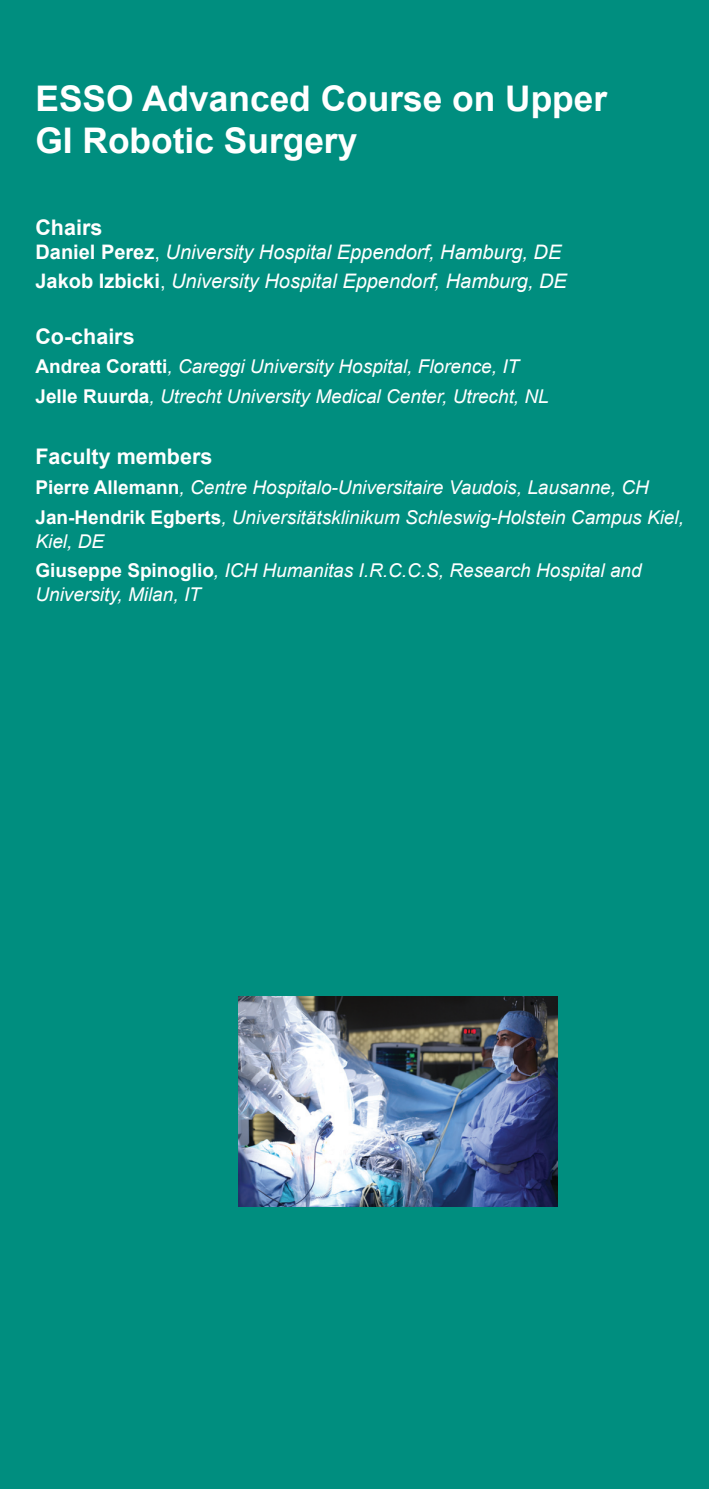
<style>
.page{position:relative;width:709px;height:1489px;background:#fff}
.page>*{position:absolute;margin:0;border:0;box-sizing:border-box;transform-origin:0 0}
.t1{font:700 35.25px/42.2px "Arial";color:#fff}
.t2{font:700 21.5px "Arial";color:#fff}
.t3{font:italic 20px "Arial";color:#fff}
.t4{font:italic 19px/24px "Arial";color:#fff}
.s1{font-weight:700;font-style:normal}
.s2{font-style:normal}
</style>
<div class="page">
<div style="left:0;top:0;width:709px;height:1488px;background:#008e7f"></div>
<img style="left:239px;top:996px;width:318px;height:209px">
<p class="t1" style="left:35px;top:78px;width:573px">ESSO Advanced Course on Upper<br>GI Robotic Surgery</p>
<p class="t2" style="left:35px;top:213px;width:68px">Chairs</p>
<p class="t3" style="left:35px;top:238px;width:527px"><span class="s1">Daniel Perez</span><span class="s2">,</span> University Hospital Eppendorf, Hamburg, DE</p>
<p class="t3" style="left:35px;top:268px;width:533px"><span class="s1">Jakob Izbicki</span><span class="s2">,</span> University Hospital Eppendorf, Hamburg, DE</p>
<p class="t2" style="left:35px;top:322px;width:101px">Co-chairs</p>
<p class="t4" style="left:35px;top:355px;width:485px"><span class="s1">Andrea Coratti</span>, Careggi University Hospital, Florence, IT</p>
<p class="t4" style="left:35px;top:385px;width:515px"><span class="s1">Jelle Ruurda</span>, Utrecht University Medical Center, Utrecht, NL</p>
<p class="t2" style="left:35px;top:442px;width:178px">Faculty members</p>
<p class="t4" style="left:35px;top:475px;width:615px"><span class="s1">Pierre Allemann</span>, Centre Hospitalo-Universitaire Vaudois, Lausanne, CH</p>
<p class="t4" style="left:35px;top:505px;width:650px"><span class="s1">Jan-Hendrik Egberts</span>, Universitätsklinikum Schleswig-Holstein Campus Kiel,<br>Kiel, DE</p>
<p class="t4" style="left:35px;top:559px;width:608px"><span class="s1">Giuseppe Spinoglio</span>, ICH Humanitas I.R.C.C.S, Research Hospital and<br>University, Milan, IT</p>
</div>
